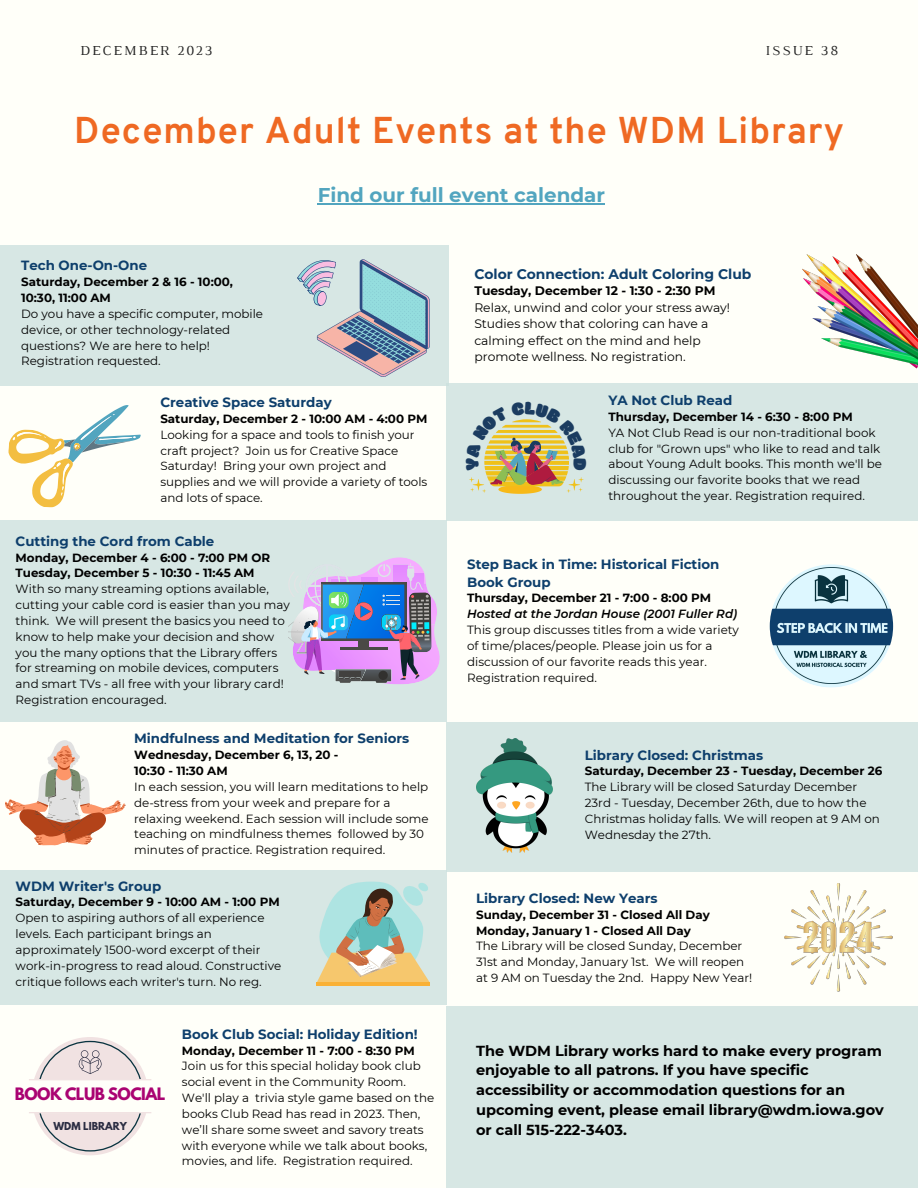
<style>
.page{position:relative;width:918px;height:1188px;background:#fffff9}
.page>*{position:absolute;margin:0;border:0;box-sizing:border-box;transform-origin:0 0}
.t1{font:700 36.3px "Overpass";letter-spacing:.03em;color:#ef6923}
.t2{font:700 19.95px "Montserrat";color:#52a5bf}
.t3{font:700 15.15px "League Spartan";letter-spacing:-.035em;color:#aa0372}
.t4{font:700 14.55px/19.8px "Montserrat";color:#000}
.t5{font:13.95px "Luthier";letter-spacing:.14em;color:#222}
.t6{font:700 13.8px "Montserrat";color:#0e3f6c}
.t7{font:700 13.35px/17.9px "Montserrat";color:#0e3f6c}
.t8{font:12.3px/16.4px "Montserrat";color:#000}
.t9{font:700 12.3px "Montserrat";color:#000}
.t10{font:11.85px/15.9px "Montserrat";color:#000}
.t11{font:700 11.85px/15.9px "Montserrat";color:#000}
.t12{font:italic 600 11.85px "Montserrat";color:#000}
.t13{font:700 9.75px "League Spartan";color:#2b2d42}
</style>
<div class="page">
<hr style="left:318px;top:203px;width:287px;height:1px;background:#52a5bf">
<div style="left:0;top:520px;width:446px;height:202px;background:#d7e7e4"></div>
<div style="left:0;top:246px;width:448px;height:140px;background:#d7e7e4"></div>
<svg style="left:297px;top:259px;width:132px;height:117px"></svg>
<div style="left:446px;top:383px;width:472px;height:138px;background:#d7e7e4"></div>
<div style="left:0;top:870px;width:446px;height:135px;background:#d7e7e4"></div>
<img style="left:802px;top:255px;width:116px;height:114px">
<div style="left:446px;top:1006px;width:472px;height:182px;background:#d7e7e4"></div>
<div style="left:446px;top:722px;width:472px;height:149px;background:#d7e7e4"></div>
<img style="left:770px;top:564px;width:123px;height:124px;border-radius:50%">
<hr style="left:317px;top:983px;width:113px;height:3px;background:#f9b135">
<svg style="left:316px;top:882px;width:114px;height:101px"></svg>
<hr style="left:29px;top:1079px;width:122px;height:1px;background:#f1e2e2">
<svg style="left:34px;top:1113px;width:112px;height:42px"></svg>
<hr style="left:29px;top:1112px;width:122px;height:1px;background:#f1e2e2">
<svg style="left:34px;top:1037px;width:112px;height:42px"></svg>
<svg style="left:8px;top:405px;width:133px;height:103px"></svg>
<svg style="left:288px;top:557px;width:152px;height:127px"></svg>
<svg style="left:5px;top:740px;width:120px;height:105px"></svg>
<img style="left:785px;top:883px;width:108px;height:108px">
<img style="left:476px;top:738px;width:77px;height:115px">
<svg style="left:469px;top:419px;width:115px;height:75px"></svg>
<p class="t5" style="left:80px;top:45px;width:134px">DECEMBER 2023</p>
<p class="t5" style="left:765px;top:45px;width:74px">ISSUE 38</p>
<p class="t1" style="left:74px;top:116px;width:771px">December Adult Events at the WDM Library</p>
<p class="t2" style="left:318px;top:183px;width:289px">Find our full event calendar</p>
<p class="t7" style="left:21px;top:257px;width:128px">Tech One-On-One</p>
<p class="t11" style="left:21px;top:274px;width:213px">Saturday, December 2 &amp; 16 - 10:00,<br>10:30, 11:00 AM</p>
<p class="t10" style="left:21px;top:306px;width:244px">Do you have a specific computer, mobile device, or other technology-related questions? We are here to help!<br>Registration requested.</p>
<p class="t7" style="left:160px;top:393px;width:173px">Creative Space Saturday</p>
<p class="t11" style="left:160px;top:411px;width:269px">Saturday, December 2 - 10:00 AM - 4:00 PM</p>
<p class="t10" style="left:160px;top:427px;width:269px">Looking for a space and tools to finish your craft project? Join us for Creative Space Saturday! Bring your own project and supplies and we will provide a variety of tools and lots of space.</p>
<p class="t7" style="left:16px;top:532px;width:200px">Cutting the Cord from Cable</p>
<p class="t11" style="left:16px;top:549px;width:256px">Monday, December 4 - 6:00 - 7:00 PM OR<br>Tuesday, December 5 - 10:30 - 11:45 AM</p>
<p class="t10" style="left:16px;top:581px;width:276px">With so many streaming options available, cutting your cable cord is easier than you may think. We will present the basics you need to know to help make your decision and show you the many options that the Library offers for streaming on mobile devices, computers and smart TVs - all free with your library card!<br>Registration encouraged.</p>
<p class="t7" style="left:134px;top:730px;width:277px">Mindfulness and Meditation for Seniors</p>
<p class="t11" style="left:134px;top:747px;width:206px">Wednesday, December 6, 13, 20 -</p>
<p class="t11" style="left:134px;top:763px;width:95px">10:30 - 11:30 AM</p>
<p class="t10" style="left:134px;top:779px;width:296px">In each session, you will learn meditations to help de-stress from your week and prepare for a relaxing weekend. Each session will include some teaching on mindfulness themes followed by 30 minutes of practice. Registration required.</p>
<p class="t7" style="left:16px;top:877px;width:147px">WDM Writer's Group</p>
<p class="t11" style="left:16px;top:894px;width:266px">Saturday, December 9 - 10:00 AM - 1:00 PM</p>
<p class="t10" style="left:16px;top:910px;width:267px">Open to aspiring authors of all experience levels. Each participant brings an approximately 1500-word excerpt of their work-in-progress to read aloud. Constructive critique follows each writer's turn. No reg.</p>
<p class="t3" style="left:15px;top:1087px;width:152px">BOOK CLUB SOCIAL</p>
<p class="t13" style="left:53px;top:1121px;width:75px">WDM LIBRARY</p>
<p class="t7" style="left:182px;top:1025px;width:237px">Book Club Social: Holiday Edition!</p>
<p class="t11" style="left:182px;top:1042px;width:234px">Monday, December 11 - 7:00 - 8:30 PM</p>
<p class="t10" style="left:182px;top:1058px;width:254px">Join us for this special holiday book club social event in the Community Room.<br>We'll play a trivia style game based on the books Club Read has read in 2023. Then, we’ll share some sweet and savory treats with everyone while we talk about books, movies, and life. Registration required.</p>
<p class="t6" style="left:474px;top:266px;width:279px">Color Connection: Adult Coloring Club</p>
<p class="t9" style="left:474px;top:283px;width:243px">Tuesday, December 12 - 1:30 - 2:30 PM</p>
<p class="t8" style="left:474px;top:299px;width:257px">Relax, unwind and color your stress away!<br>Studies show that coloring can have a calming effect on the mind and help promote wellness. No registration.</p>
<p class="t7" style="left:608px;top:391px;width:125px">YA Not Club Read</p>
<p class="t11" style="left:608px;top:409px;width:246px">Thursday, December 14 - 6:30 - 8:00 PM</p>
<p class="t10" style="left:608px;top:424px;width:275px">YA Not Club Read is our non-traditional book club for "Grown ups" who like to read and talk about Young Adult books. This month we'll be discussing our favorite books that we read throughout the year. Registration required.</p>
<p class="t7" style="left:467px;top:555px;width:254px">Step Back in Time: Historical Fiction<br>Book Group</p>
<p class="t11" style="left:467px;top:590px;width:246px">Thursday, December 21 - 7:00 - 8:00 PM</p>
<p class="t12" style="left:467px;top:607px;width:272px">Hosted at the Jordan House (2001 Fuller Rd)</p>
<p class="t10" style="left:467px;top:622px;width:273px">This group discusses titles from a wide variety of time/places/people. Please join us for a discussion of our favorite reads this year.<br>Registration required.</p>
<p class="t7" style="left:585px;top:746px;width:180px">Library Closed: Christmas</p>
<p class="t11" style="left:585px;top:763px;width:299px">Saturday, December 23 - Tuesday, December 26</p>
<p class="t10" style="left:585px;top:779px;width:297px">The Library will be closed Saturday December 23rd - Tuesday, December 26th, due to how the Christmas holiday falls. We will reopen at 9 AM on Wednesday the 27th.</p>
<p class="t7" style="left:476px;top:889px;width:183px">Library Closed: New Years</p>
<p class="t11" style="left:476px;top:907px;width:235px">Sunday, December 31 - Closed All Day</p>
<p class="t11" style="left:476px;top:922px;width:216px">Monday, January 1 - Closed All Day</p>
<p class="t10" style="left:476px;top:938px;width:278px">The Library will be closed Sunday, December<br>31st and Monday, January 1st. We will reopen at 9 AM on Tuesday the 2nd. Happy New Year!</p>
<p class="t4" style="left:476px;top:1041px;width:409px">The WDM Library works hard to make every program enjoyable to all patrons. If you have specific accessibility or accommodation questions for an upcoming event, please email library@wdm.iowa.gov or call 515-222-3403.</p>
</div>
